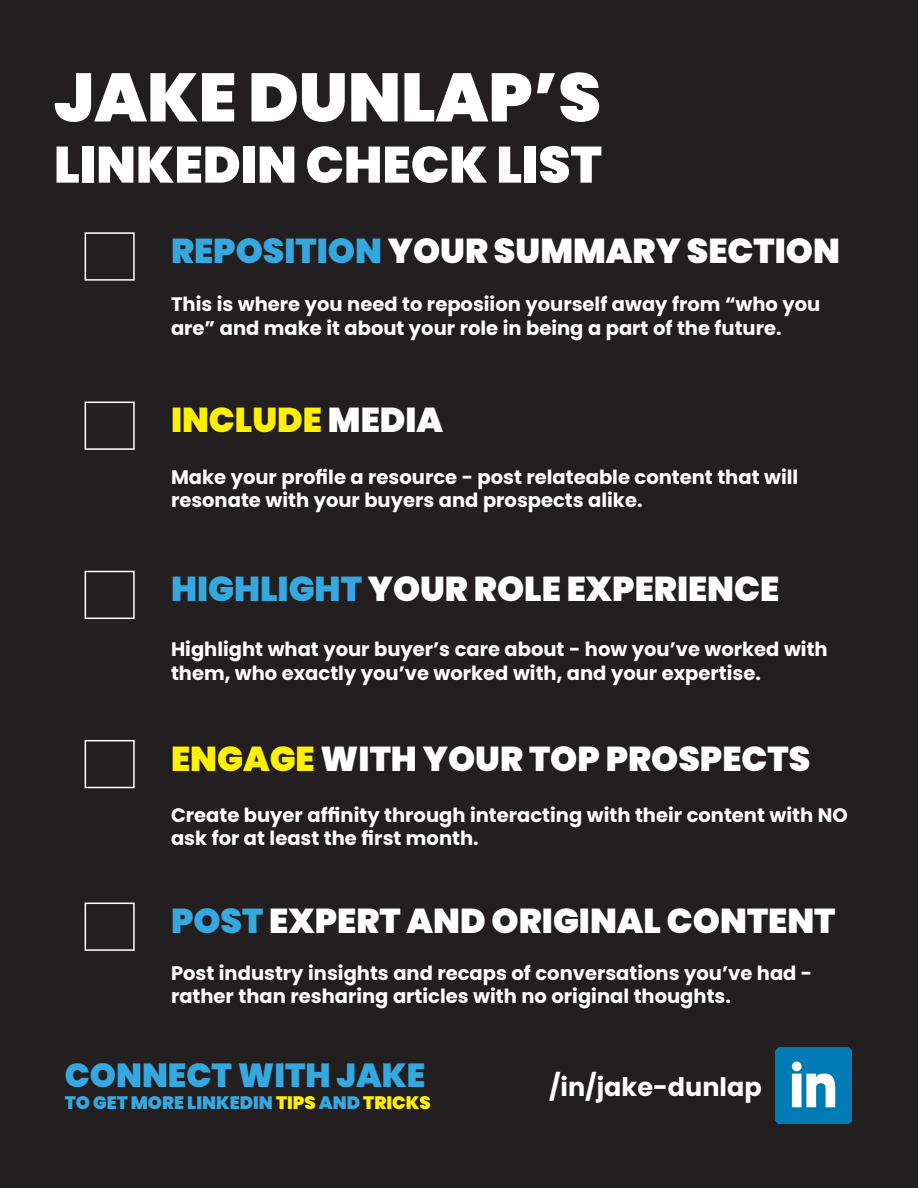
<style>
.page{position:relative;width:918px;height:1188px;background:#231f20}
.page>*{position:absolute;margin:0;border:0;box-sizing:border-box;transform-origin:0 0}
.t1{font:900 68.25px "Poppins";color:#fff}
.t2{font:900 51px "Poppins";color:#fff}
.t3{font:900 34.5px "Poppins";color:#fff}
.t4{font:900 34.5px "Poppins";color:#fff101}
.t5{font:900 33.3px "Poppins";color:#35a8df}
.t6{font:700 25.5px "Poppins";color:#fff}
.t7{font:700 19.5px/23.4px "Poppins";color:#fff}
.t8{font:900 18px "Poppins";color:#35a8df}
.s1{color:#35a8df}
.s2{color:#fff}
.s3{color:#fff101}
</style>
<div class="page">
<div style="left:85px;top:232px;width:50px;height:49px;border:2px solid #fff"></div>
<div style="left:85px;top:402px;width:50px;height:48px;border:2px solid #fff"></div>
<div style="left:85px;top:571px;width:50px;height:48px;border:2px solid #fff"></div>
<div style="left:85px;top:740px;width:50px;height:48px;border:2px solid #fff"></div>
<div style="left:85px;top:903px;width:50px;height:48px;border:2px solid #fff"></div>
<img style="left:776px;top:1048px;width:75px;height:76px">
<p class="t1" style="left:54px;top:58px;width:549px">JAKE DUNLAP’S</p>
<p class="t2" style="left:54px;top:135px;width:549px">LINKEDIN CHECK LIST</p>
<p class="t3" style="left:171px;top:231px;width:670px"><span class="s1">REPOSITION</span> YOUR SUMMARY SECTION</p>
<p class="t7" style="left:171px;top:293px;width:651px">This is where you need to reposiion yourself away from “who you are” and make it about your role in being a part of the future.</p>
<p class="t4" style="left:171px;top:400px;width:274px">INCLUDE <span class="s2">MEDIA</span></p>
<p class="t7" style="left:171px;top:466px;width:629px">Make your profile a resource - post relateable content that will</p>
<p class="t7" style="left:171px;top:489px;width:473px">resonate with your buyers and prospects alike.</p>
<p class="t3" style="left:171px;top:569px;width:610px"><span class="s1">HIGHLIGHT</span> YOUR ROLE EXPERIENCE</p>
<p class="t7" style="left:171px;top:638px;width:658px">Highlight what your buyer’s care about - how you’ve worked with them, who exactly you’ve worked with, and your expertise.</p>
<p class="t3" style="left:171px;top:739px;width:641px"><span class="s3">ENGAGE</span> WITH YOUR TOP PROSPECTS</p>
<p class="t7" style="left:171px;top:804px;width:678px">Create buyer affinity through interacting with their content with NO ask for at least the first month.</p>
<p class="t3" style="left:171px;top:901px;width:666px"><span class="s1">POST</span> EXPERT AND ORIGINAL CONTENT</p>
<p class="t7" style="left:171px;top:961px;width:643px">Post industry insights and recaps of conversations you’ve had - rather than resharing articles with no original thoughts.</p>
<p class="t5" style="left:65px;top:1056px;width:362px">CONNECT WITH JAKE</p>
<p class="t8" style="left:65px;top:1092px;width:367px">TO GET MORE LINKEDIN <span class="s3">TIPS</span> AND <span class="s3">TRICKS</span></p>
<p class="t6" style="left:549px;top:1072px;width:214px">/in/jake-dunlap</p>
</div>
